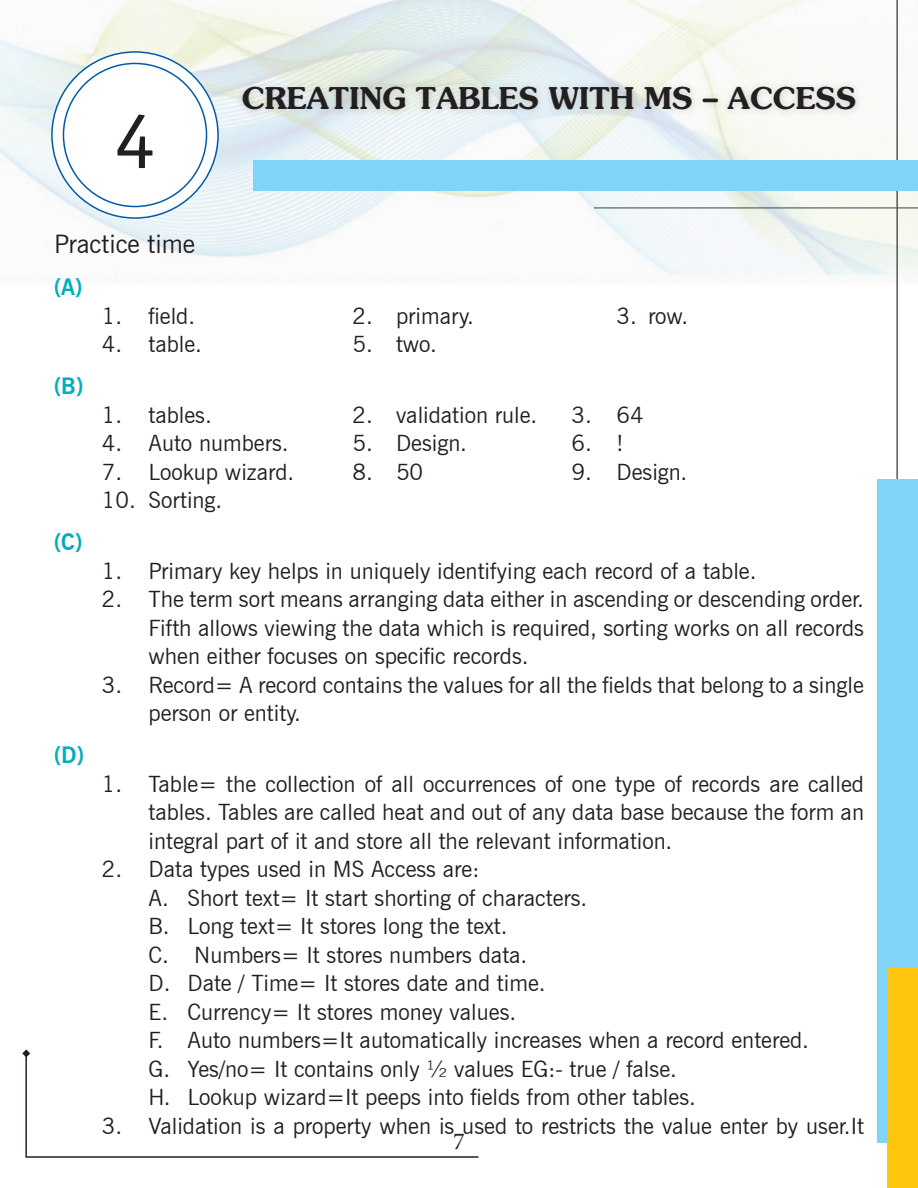
<style>
.page{position:relative;width:918px;height:1188px;background:#fff}
.page>*{position:absolute;margin:0;border:0;box-sizing:border-box;transform-origin:0 0}
.t1{font:79.8px "Officina Serif";color:#231f20}
.t2{font:30px "Souvenier Demi";color:#231f20}
.BODY_TEXT_2{font:25.5px "News Gothic BT";color:#231f20}
.t3{font:24.3px "Minion Pro";color:#231f20}
.BODY_TEXT{font:22.5px/28.5px "News Gothic BT";color:#231f20;text-align:justify}
.A_B_C_OPT{font:22.5px "News Gothic BT";color:#231f20}
.BODY_TEXT_2-2{font:700 22.5px "News Gothic BT";color:#00aebc}
</style>
<div class="page">
<img style="left:0;top:0;width:918px;height:284px">
<hr style="left:897px;top:0;width:1px;height:1188px;background:#231f20">
<div style="left:878px;top:479px;width:40px;height:663px;background:#80d4f7"></div>
<div style="left:887px;top:968px;width:31px;height:220px;background:#fec50d"></div>
<hr style="left:594px;top:207px;width:324px;height:1px;background:#4b5958">
<div style="left:254px;top:160px;width:664px;height:31px;background:#80d4f7"></div>
<svg style="left:25px;top:1057px;width:454px;height:101px"></svg>
<svg style="left:22px;top:1049px;width:8px;height:8px"></svg>
<svg style="left:52px;top:52px;width:166px;height:166px"></svg>
<div style="left:63px;top:63px;width:144px;height:144px;background:#fff;border-radius:50%"></div>
<div style="left:235px;top:79px;width:628px;height:39px;background:#231f20;opacity:.2"></div>
<p class="t1" style="left:115px;top:93px;width:41px">4</p>
<p class="t2" style="left:242px;top:79px;width:616px">CREATING TABLES WITH MS – ACCESS</p>
<p class="BODY_TEXT_2" style="left:54px;top:229px;width:143px">Practice time</p>
<p class="BODY_TEXT_2-2" style="left:54px;top:274px;width:30px">(A)</p>
<p class="BODY_TEXT" style="left:102px;top:301px;width:95px">1. field.</p>
<p class="BODY_TEXT" style="left:353px;top:301px;width:123px">2. primary.</p>
<p class="BODY_TEXT" style="left:617px;top:301px;width:73px">3. row.</p>
<p class="BODY_TEXT" style="left:102px;top:330px;width:102px">4. table.</p>
<p class="BODY_TEXT" style="left:353px;top:330px;width:86px">5. two.</p>
<p class="BODY_TEXT_2-2" style="left:54px;top:373px;width:31px">(B)</p>
<p class="BODY_TEXT" style="left:102px;top:400px;width:111px">1. tables.</p>
<p class="BODY_TEXT" style="left:353px;top:400px;width:186px">2. validation rule.</p>
<p class="BODY_TEXT" style="left:572px;top:400px;width:74px">3. 64</p>
<p class="BODY_TEXT" style="left:102px;top:429px;width:188px">4. Auto numbers.</p>
<p class="BODY_TEXT" style="left:353px;top:429px;width:116px">5. Design.</p>
<p class="BODY_TEXT" style="left:572px;top:429px;width:53px">6. !</p>
<p class="BODY_TEXT" style="left:102px;top:457px;width:194px">7. Lookup wizard.</p>
<p class="BODY_TEXT" style="left:353px;top:457px;width:72px">8. 50</p>
<p class="BODY_TEXT" style="left:572px;top:457px;width:117px">9. Design.</p>
<p class="BODY_TEXT" style="left:102px;top:486px;width:122px">10. Sorting.</p>
<p class="BODY_TEXT_2-2" style="left:54px;top:529px;width:30px">(C)</p>
<p class="BODY_TEXT" style="left:102px;top:556px;width:656px">1. Primary key helps in uniquely identifying each record of a table.</p>
<p class="BODY_TEXT" style="left:148px;top:585px;width:717px;text-indent:-47px">2. The term sort means arranging data either in ascending or descending order.<br>Fifth allows viewing the data which is required, sorting works on all records when either focuses on specific records.</p>
<p class="BODY_TEXT" style="left:148px;top:670px;width:717px;text-indent:-47px">3. Record= A record contains the values for all the fields that belong to a single person or entity.</p>
<p class="BODY_TEXT_2-2" style="left:54px;top:742px;width:32px">(D)</p>
<p class="BODY_TEXT" style="left:148px;top:769px;width:717px;text-indent:-47px">1. Table= the collection of all occurrences of one type of records are called tables. Tables are called heat and out of any data base because the form an integral part of it and store all the relevant information.</p>
<p class="BODY_TEXT" style="left:102px;top:855px;width:379px">2. Data types used in MS Access are:</p>
<p class="A_B_C_OPT" style="left:148px;top:884px;width:440px">A. Short text= It start shorting of characters.</p>
<p class="A_B_C_OPT" style="left:148px;top:913px;width:361px">B. Long text= It stores long the text.</p>
<p class="A_B_C_OPT" style="left:148px;top:941px;width:380px">C. Numbers= It stores numbers data.</p>
<p class="A_B_C_OPT" style="left:148px;top:970px;width:399px">D. Date / Time= It stores date and time.</p>
<p class="A_B_C_OPT" style="left:148px;top:998px;width:369px">E. Currency= It stores money values.</p>
<p class="A_B_C_OPT" style="left:148px;top:1027px;width:662px">F. Auto numbers=It automatically increases when a record entered.</p>
<p class="A_B_C_OPT" style="left:148px;top:1055px;width:530px">G. Yes/no= It contains only ½ values EG:- true / false.</p>
<p class="A_B_C_OPT" style="left:148px;top:1084px;width:549px">H. Lookup wizard=It peeps into fields from other tables.</p>
<p class="BODY_TEXT" style="left:102px;top:1111px;width:764px">3. Validation is a property when is used to restricts the value enter by user.It</p>
<p class="t3" style="left:453px;top:1125px;width:13px">7</p>
</div>
